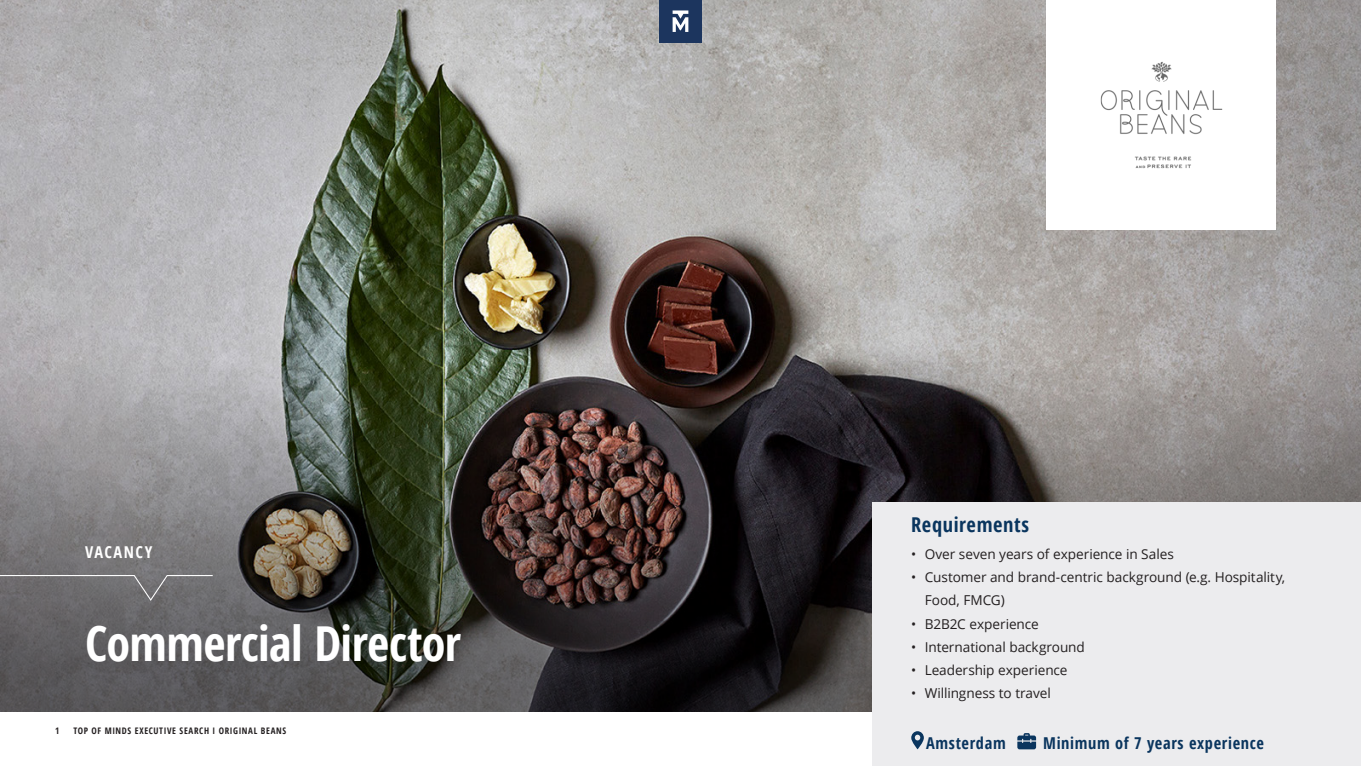
<style>
.page{position:relative;width:1361px;height:766px;background:#fff}
.page>*{position:absolute;margin:0;border:0;box-sizing:border-box;transform-origin:0 0}
.Page_header_kopie{font:700 condensed 48.15px "Open Sans";letter-spacing:-.015em;color:#fff}
.t1{font:700 condensed 20.4px "Open Sans";letter-spacing:.03em;color:#0a355e}
.t2{font:700 condensed 16.35px "Open Sans";letter-spacing:.04em;color:#0a355e}
.t3{font:700 condensed 16.27px "Open Sans";letter-spacing:.09em;color:#fff}
.t4{font:13.65px/23.2px "Open Sans";letter-spacing:-.005em;color:#231f20}
.t5{font:700 condensed 9px "Open Sans";letter-spacing:.075em;color:#231f20}
</style>
<div class="page">
<img style="left:0;top:0;width:1361px;height:332px">
<img style="left:0;top:332px;width:1361px;height:379px">
<svg style="left:0;top:574px;width:214px;height:27px;background:#757375"></svg>
<div style="left:872px;top:502px;width:489px;height:263px;background:#ececee"></div>
<svg style="left:911px;top:731px;width:13px;height:18px"></svg>
<svg style="left:1017px;top:733px;width:19px;height:16px"></svg>
<div style="left:1046px;top:0;width:230px;height:229px;background:#fff"></div>
<img style="left:1100px;top:61px;width:123px;height:108px">
<div style="left:659px;top:0;width:43px;height:43px;background:#1c355e"></div>
<svg style="left:672px;top:10px;width:16px;height:22px"></svg>
<p class="t3" style="left:85px;top:540px;width:69px">VACANCY</p>
<p class="Page_header_kopie" style="left:85px;top:610px;width:377px">Commercial Director</p>
<p class="t5" style="left:55px;top:724px;width:6px">1</p>
<p class="t5" style="left:73px;top:724px;width:214px">TOP OF MINDS EXECUTIVE SEARCH I ORIGINAL BEANS</p>
<p class="t1" style="left:911px;top:510px;width:119px">Requirements</p>
<p class="t4" style="left:911px;top:542px;width:264px">• Over seven years of experience in Sales</p>
<p class="t4" style="left:925px;top:565px;width:362px;text-indent:-14px">• Customer and brand-centric background (e.g. Hospitality,<br>Food, FMCG)</p>
<p class="t4" style="left:911px;top:611px;width:129px">• B2B2C experience</p>
<p class="t4" style="left:911px;top:634px;width:175px">• International background</p>
<p class="t4" style="left:911px;top:657px;width:158px">• Leadership experience</p>
<p class="t4" style="left:911px;top:681px;width:141px">• Willingness to travel</p>
<p class="t2" style="left:926px;top:731px;width:81px">Amsterdam</p>
<p class="t2" style="left:1043px;top:731px;width:222px">Minimum of 7 years experience</p>
</div>
